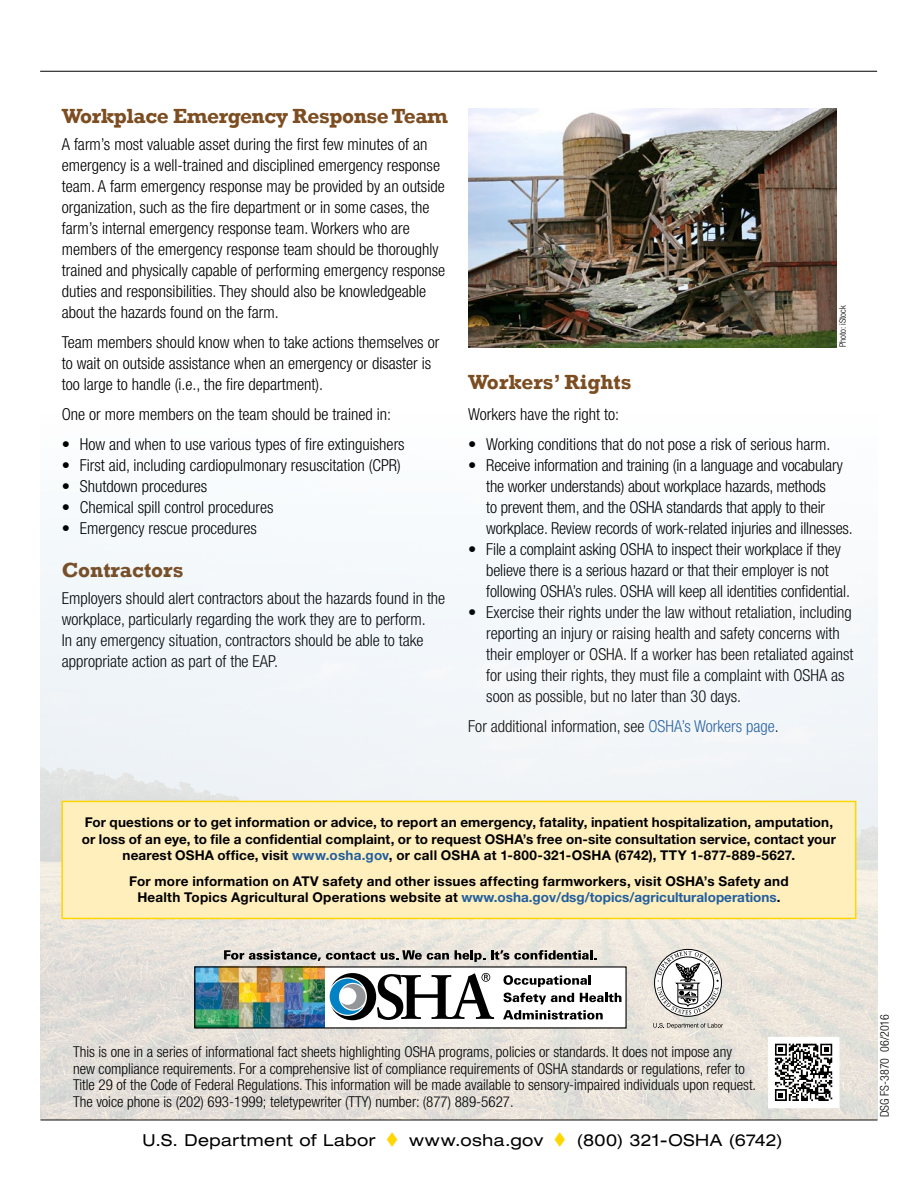
<style>
.page{position:relative;width:918px;height:1188px;background:#fff}
.page>*{position:absolute;margin:0;border:0;box-sizing:border-box;transform-origin:0 0}
.subhead1{font:700 21px "Rockwell";letter-spacing:-.02em;color:#7c4d21}
.subhead1-2{font:700 21px "Rockwell";color:#7c4d21}
.t1{font:300 condensed 16.5px/21px "Helvetica Neue LT Std";color:#000}
.t2{font:expanded 16.5px "Helvetica Neue LT Std";letter-spacing:.03em;color:#000}
.t3{font:300 condensed 15px/16.5px "Helvetica Neue LT Std";color:#000}
.t4{font:700 13.5px/16.5px "Helvetica Neue LT Std";letter-spacing:.01em;color:#000;text-align:center}
.t5{font:300 condensed 12px "Helvetica Neue LT Std";color:#000}
.t6{font:300 condensed 9px "Helvetica Neue LT Std";color:#000}
.s1{color:#215e9e}
.s2{color:#ffd600}
</style>
<div class="page">
<hr style="left:40px;top:1120px;width:838px;height:1px;background:#000">
<img style="left:468px;top:108px;width:369px;height:239px">
<hr style="left:40px;top:71px;width:837px;height:1px;background:#000">
<img style="left:40px;top:529px;width:837px;height:591px">
<div style="left:62px;top:801px;width:794px;height:117px;background:#ffefbd"></div>
<div style="left:61px;top:801px;width:795px;height:118px;border:2px solid #ffd600"></div>
<svg style="left:653px;top:1023px;width:70px;height:6px"></svg>
<div style="left:654px;top:949px;width:68px;height:68px;border:1px solid #000;border-radius:50%"></div>
<svg style="left:657px;top:951px;width:62px;height:63px"></svg>
<div style="left:195px;top:967px;width:431px;height:60px;background:#fff"></div>
<img style="left:196px;top:968px;width:128px;height:59px">
<svg style="left:503px;top:1010px;width:100px;height:10px"></svg>
<svg style="left:504px;top:993px;width:70px;height:11px"></svg>
<svg style="left:580px;top:993px;width:42px;height:9px"></svg>
<svg style="left:503px;top:975px;width:88px;height:12px"></svg>
<svg style="left:330px;top:973px;width:164px;height:47px"></svg>
<svg style="left:224px;top:950px;width:225px;height:11px;background:#97948f"></svg>
<svg style="left:455px;top:950px;width:30px;height:12px"></svg>
<svg style="left:491px;top:950px;width:105px;height:10px"></svg>
<svg style="left:768px;top:1037px;width:71px;height:71px"></svg>
<h2 class="subhead1" style="left:62px;top:103px;width:388px">Workplace Emergency Response Team</h2>
<p class="t1" style="left:62px;top:133px;width:385px">A farm’s most valuable asset during the first few minutes of an emergency is a well-trained and disciplined emergency response team. A farm emergency response may be provided by an outside organization, such as the fire department or in some cases, the farm’s internal emergency response team. Workers who are members of the emergency response team should be thoroughly trained and physically capable of performing emergency response duties and responsibilities. They should also be knowledgeable about the hazards found on the farm.</p>
<p class="t1" style="left:62px;top:331px;width:379px">Team members should know when to take actions themselves or to wait on outside assistance when an emergency or disaster is too large to handle (i.e., the fire department).</p>
<p class="t1" style="left:62px;top:403px;width:331px">One or more members on the team should be trained in:</p>
<p class="t1" style="left:62px;top:433px;width:344px">• How and when to use various types of fire extinguishers</p>
<p class="t1" style="left:62px;top:454px;width:341px">• First aid, including cardiopulmonary resuscitation (CPR)</p>
<p class="t1" style="left:62px;top:475px;width:147px">• Shutdown procedures</p>
<p class="t1" style="left:62px;top:496px;width:213px">• Chemical spill control procedures</p>
<p class="t1" style="left:62px;top:517px;width:197px">• Emergency rescue procedures</p>
<h2 class="subhead1-2" style="left:62px;top:557px;width:123px">Contractors</h2>
<p class="t1" style="left:62px;top:587px;width:385px">Employers should alert contractors about the hazards found in the workplace, particularly regarding the work they are to perform.<br>In any emergency situation, contractors should be able to take appropriate action as part of the EAP.</p>
<p class="t6" style="left:838px;top:347px;width:43px;rotate:-90deg">Photo: iStock</p>
<h2 class="subhead1-2" style="left:468px;top:369px;width:165px">Workers’ Rights</h2>
<p class="t1" style="left:468px;top:404px;width:152px">Workers have the right to:</p>
<p class="t1" style="left:468px;top:434px;width:364px">• Working conditions that do not pose a risk of serious harm.</p>
<p class="t1" style="left:486px;top:455px;width:368px;text-indent:-18px">• Receive information and training (in a language and vocabulary the worker understands) about workplace hazards, methods<br>to prevent them, and the OSHA standards that apply to their workplace. Review records of work-related injuries and illnesses.</p>
<p class="t1" style="left:486px;top:539px;width:365px;text-indent:-18px">• File a complaint asking OSHA to inspect their workplace if they believe there is a serious hazard or that their employer is not following OSHA’s rules. OSHA will keep all identities confidential.</p>
<p class="t1" style="left:486px;top:602px;width:369px;text-indent:-18px">• Exercise their rights under the law without retaliation, including reporting an injury or raising health and safety concerns with their employer or OSHA. If a worker has been retaliated against for using their rights, they must file a complaint with OSHA as soon as possible, but no later than 30 days.</p>
<p class="t1" style="left:468px;top:716px;width:312px">For additional information, see <span class="s1">OSHA’s Workers page</span>.</p>
<p class="t4" style="left:82px;top:814px;width:756px">For questions or to get information or advice, to report an emergency, fatality, inpatient hospitalization, amputation, or loss of an eye, to file a confidential complaint, or to request OSHA’s free on-site consultation service, contact your nearest OSHA office, visit <span class="s1">www.osha.gov</span>, or call OSHA at 1-800-321-OSHA (6742), TTY 1-877-889-5627.</p>
<p class="t4" style="left:129px;top:872px;width:661px">For more information on ATV safety and other issues affecting farmworkers, visit OSHA’s Safety and<br>Health Topics Agricultural Operations website at <span class="s1">www.osha.gov/dsg/topics/agriculturaloperations</span>.</p>
<p class="t3" style="left:73px;top:1043px;width:685px">This is one in a series of informational fact sheets highlighting OSHA programs, policies or standards. It does not impose any new compliance requirements. For a comprehensive list of compliance requirements of OSHA standards or regulations, refer to Title 29 of the Code of Federal Regulations. This information will be made available to sensory-impaired individuals upon request.<br>The voice phone is (202) 693-1999; teletypewriter (TTY) number: (877) 889-5627.</p>
<p class="t2" style="left:142px;top:1130px;width:642px">U.S. Department of Labor <span class="s2">▼</span> www.osha.gov <span class="s2">▼</span> (800) 321-OSHA (6742)</p>
<p class="t5" style="left:878px;top:1117px;width:105px;rotate:-90deg">DSG FS-3870 06/2016</p>
</div>
